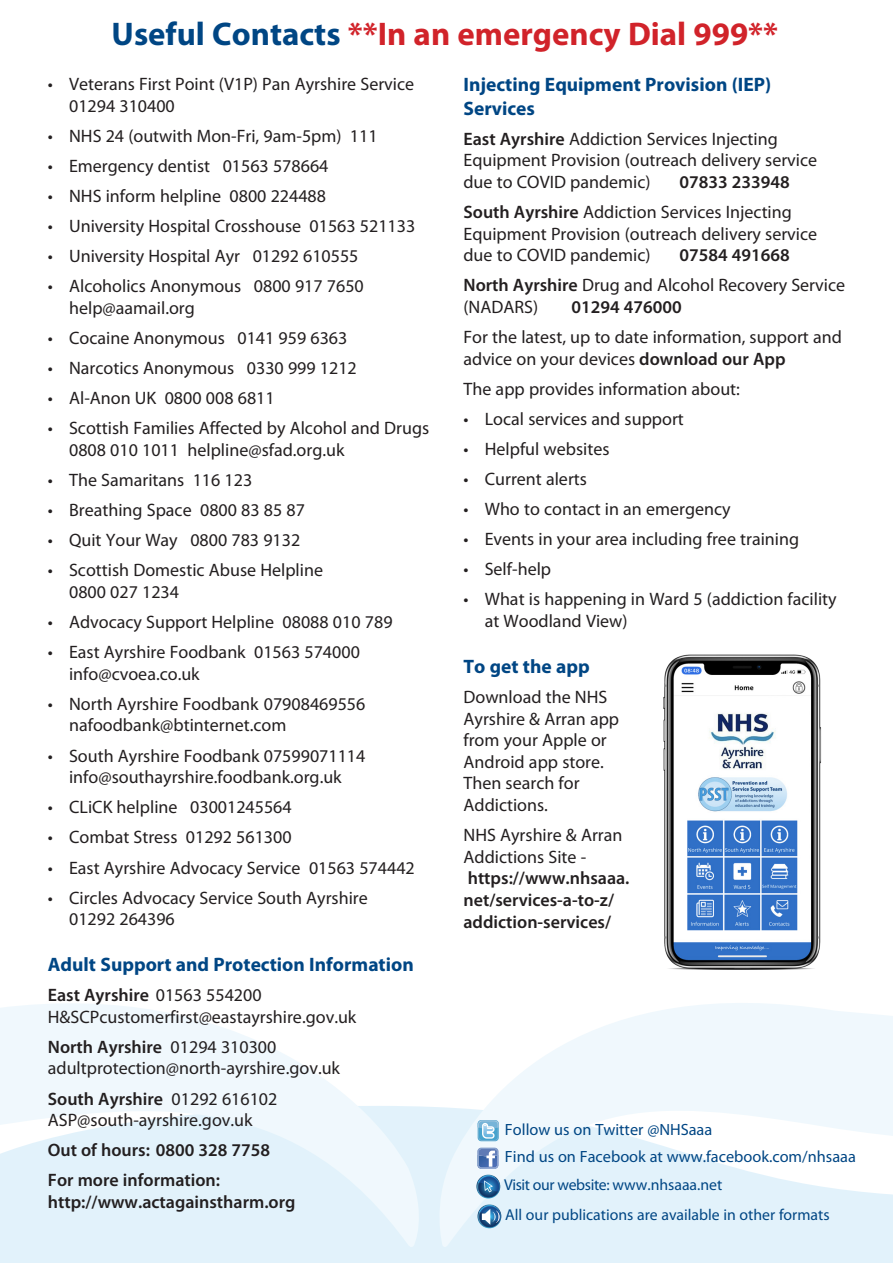
<style>
.page{position:relative;width:893px;height:1263px;background:#fff}
.page>*{position:absolute;margin:0;border:0;box-sizing:border-box;transform-origin:0 0}
.Sub-heading{font:700 32.85px "Myriad Pro";color:#d1232a}
.Sub-heading-2{font:700 19.5px/23.4px "Myriad Pro";color:#004684}
.body{font:18px/21.6px "Myriad Pro";color:#231f20}
.body-2{font:600 18px/21.6px "Myriad Pro";color:#231f20}
.body-3{font:16.35px "Myriad Pro";color:#004684}
.body-4{font:15.75px "Myriad Pro";color:#004684}
.body-5{font:15.75px "Myriad Pro";letter-spacing:-.025em;color:#004684}
.s1{color:#004684}
.s2{font-weight:400}
.s3{font-weight:600}
</style>
<div class="page">
<div style="left:0;top:1107px;width:893px;height:156px;background:#e2f2fb"></div>
<svg style="left:0;top:1003px;width:428px;height:244px"></svg>
<svg style="left:432px;top:1003px;width:461px;height:244px"></svg>
<img style="left:663px;top:654px;width:159px;height:316px">
<svg style="left:477px;top:1148px;width:21px;height:21px"></svg>
<svg style="left:478px;top:1120px;width:21px;height:21px"></svg>
<svg style="left:476px;top:1174px;width:24px;height:24px"></svg>
<svg style="left:477px;top:1175px;width:23px;height:23px"></svg>
<svg style="left:478px;top:1175px;width:22px;height:17px"></svg>
<svg style="left:477px;top:1204px;width:24px;height:24px"></svg>
<svg style="left:478px;top:1205px;width:23px;height:22px"></svg>
<svg style="left:479px;top:1205px;width:22px;height:20px"></svg>
<p class="Sub-heading" style="left:112px;top:12px;width:668px"><span class="s1">Useful Contacts</span> **In an emergency Dial 999**</p>
<p class="body" style="left:69px;top:73px;width:347px;text-indent:-21px">• Veterans First Point (V1P) Pan Ayrshire Service<br>01294 310400</p>
<p class="body" style="left:48px;top:125px;width:331px">• NHS 24 (outwith Mon-Fri, 9am-5pm) 111</p>
<p class="body" style="left:48px;top:155px;width:282px">• Emergency dentist 01563 578664</p>
<p class="body" style="left:48px;top:185px;width:280px">• NHS inform helpline 0800 224488</p>
<p class="body" style="left:48px;top:215px;width:369px">• University Hospital Crosshouse 01563 521133</p>
<p class="body" style="left:48px;top:245px;width:312px">• University Hospital Ayr 01292 610555</p>
<p class="body" style="left:69px;top:275px;width:296px;text-indent:-21px">• Alcoholics Anonymous 0800 917 7650 help@aamail.org</p>
<p class="body" style="left:48px;top:327px;width:301px">• Cocaine Anonymous 0141 959 6363</p>
<p class="body" style="left:48px;top:357px;width:311px">• Narcotics Anonymous 0330 999 1212</p>
<p class="body" style="left:48px;top:387px;width:228px">• Al-Anon UK 0800 008 6811</p>
<p class="body" style="left:69px;top:417px;width:362px;text-indent:-21px">• Scottish Families Affected by Alcohol and Drugs<br>0808 010 1011 helpline@sfad.org.uk</p>
<p class="body" style="left:48px;top:469px;width:206px">• The Samaritans 116 123</p>
<p class="body" style="left:48px;top:499px;width:259px">• Breathing Space 0800 83 85 87</p>
<p class="body" style="left:48px;top:529px;width:254px">• Quit Your Way 0800 783 9132</p>
<p class="body" style="left:69px;top:559px;width:255px;text-indent:-21px">• Scottish Domestic Abuse Helpline<br>0800 027 1234</p>
<p class="body" style="left:48px;top:611px;width:346px">• Advocacy Support Helpline 08088 010 789</p>
<p class="body" style="left:69px;top:641px;width:292px;text-indent:-21px">• East Ayrshire Foodbank 01563 574000 info@cvoea.co.uk</p>
<p class="body" style="left:69px;top:693px;width:298px;text-indent:-21px">• North Ayrshire Foodbank 07908469556 nafoodbank@btinternet.com</p>
<p class="body" style="left:48px;top:744px;width:319px;text-align:center">• South Ayrshire Foodbank 07599071114 info@southayrshire.foodbank.org.uk</p>
<p class="body" style="left:48px;top:796px;width:245px">• CLiCK helpline 03001245564</p>
<p class="body" style="left:48px;top:826px;width:245px">• Combat Stress 01292 561300</p>
<p class="body" style="left:48px;top:856px;width:368px">• East Ayrshire Advocacy Service 01563 574442</p>
<p class="body" style="left:69px;top:886px;width:300px;text-indent:-21px">• Circles Advocacy Service South Ayrshire<br>01292 264396</p>
<p class="Sub-heading-2" style="left:48px;top:952px;width:367px">Adult Support and Protection Information</p>
<p class="body-2" style="left:48px;top:984px;width:215px">East Ayrshire <span class="s2">01563 554200</span></p>
<p class="body" style="left:48px;top:1006px;width:310px">H&amp;SCPcustomerfirst@eastayrshire.gov.uk</p>
<p class="body-2" style="left:48px;top:1035px;width:230px">North Ayrshire <span class="s2">01294 310300</span></p>
<p class="body" style="left:48px;top:1057px;width:294px">adultprotection@north-ayrshire.gov.uk</p>
<p class="body-2" style="left:48px;top:1087px;width:231px">South Ayrshire <span class="s2">01292 616102</span></p>
<p class="body" style="left:48px;top:1109px;width:206px">ASP@south-ayrshire.gov.uk</p>
<p class="body-2" style="left:48px;top:1139px;width:224px">Out of hours: 0800 328 7758</p>
<p class="body-2" style="left:48px;top:1169px;width:249px">For more information: http://www.actagainstharm.org</p>
<p class="Sub-heading-2" style="left:463px;top:72px;width:309px">Injecting Equipment Provision (IEP)<br>Services</p>
<p class="body" style="left:463px;top:128px;width:355px"><span class="s3">East Ayrshire</span> Addiction Services Injecting<br>Equipment Provision (outreach delivery service due to COVID pandemic)</p>
<p class="body-2" style="left:679px;top:171px;width:112px">07833 233948</p>
<p class="body" style="left:463px;top:201px;width:355px"><span class="s3">South Ayrshire</span> Addiction Services Injecting<br>Equipment Provision (outreach delivery service due to COVID pandemic)</p>
<p class="body-2" style="left:679px;top:244px;width:112px">07584 491668</p>
<p class="body" style="left:463px;top:274px;width:383px"><span class="s3">North Ayrshire</span> Drug and Alcohol Recovery Service (NADARS)</p>
<p class="body-2" style="left:571px;top:296px;width:112px">01294 476000</p>
<p class="body" style="left:463px;top:326px;width:380px">For the latest, up to date information, support and advice on your devices <span class="s3">download our App</span></p>
<p class="body" style="left:463px;top:378px;width:278px">The app provides information about:</p>
<p class="body" style="left:463px;top:408px;width:222px">• Local services and support</p>
<p class="body" style="left:463px;top:438px;width:148px">• Helpful websites</p>
<p class="body" style="left:463px;top:468px;width:125px">• Current alerts</p>
<p class="body" style="left:463px;top:498px;width:269px">• Who to contact in an emergency</p>
<p class="body" style="left:463px;top:528px;width:337px">• Events in your area including free training</p>
<p class="body" style="left:463px;top:558px;width:89px">• Self-help</p>
<p class="body" style="left:485px;top:588px;width:353px;text-indent:-21px">• What is happening in Ward 5 (addiction facility at Woodland View)</p>
<p class="Sub-heading-2" style="left:463px;top:654px;width:128px">To get the app</p>
<p class="body" style="left:463px;top:686px;width:157px">Download the NHS<br>Ayrshire &amp; Arran app from your Apple or<br>Android app store.<br>Then search for<br>Addictions.</p>
<p class="body-2" style="left:463px;top:824px;width:168px"><span class="s2">NHS Ayrshire &amp; Arran<br>Addictions Site - </span>https://www.nhsaaa. net/services-a-to-z/ addiction-services/</p>
<p class="body-3" style="left:505px;top:1119px;width:209px">Follow us on Twitter @NHSaaa</p>
<p class="body-3" style="left:505px;top:1147px;width:352px">Find us on Facebook at www.facebook.com/nhsaaa</p>
<p class="body-5" style="left:504px;top:1175px;width:220px">Visit our website: www.nhsaaa.net</p>
<p class="body-4" style="left:505px;top:1205px;width:326px">All our publications are available in other formats</p>
</div>
